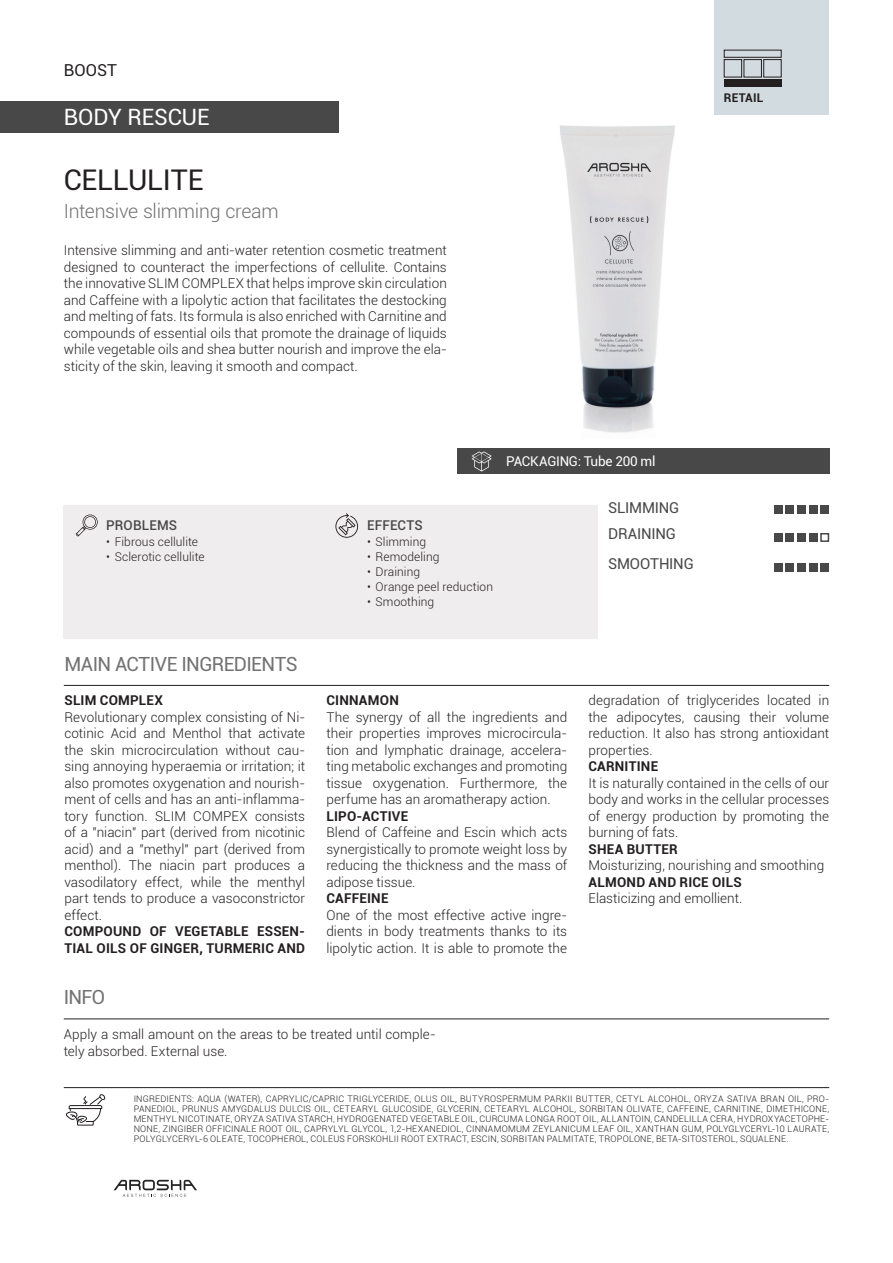
<style>
.page{position:relative;width:893px;height:1263px;background:#fff}
.page>*{position:absolute;margin:0;border:0;box-sizing:border-box;transform-origin:0 0}
.Prodotto{font:28.5px "Roboto";letter-spacing:-.005em;color:#231f20}
.Categoria_Prodotto{font:22.5px "Roboto";letter-spacing:-.005em;color:#fff}
.Titoli_Secondari{font:19.5px "Roboto";letter-spacing:-.03em;color:#737172}
.Sottotitolo_Prodotto{font:300 19.5px "Roboto";letter-spacing:-.015em;color:#737172}
.t1{font:16.5px "Roboto";letter-spacing:.005em;color:#231f20}
.t2{font:15px "Roboto";letter-spacing:-.015em;color:#494848}
.Testo_Secondario{font:300 13.5px/16.5px "Roboto";letter-spacing:.005em;color:#231f20;text-align:justify}
.Testo_Prodotto{font:300 13.5px/16.5px "Roboto";letter-spacing:.005em;color:#231f20;text-align:justify}
.Testo_Secondario-2{font:700 13.5px/16.5px "Roboto";letter-spacing:.015em;color:#231f20}
.Packaging{font:13.5px "Roboto";letter-spacing:-.015em;color:#fff}
.t3{font:500 13.5px "Roboto";letter-spacing:.015em;color:#494848}
.t4{font:300 12px "Roboto";letter-spacing:.01em;color:#231f20}
.t5{font:700 12px "Roboto";letter-spacing:.02em;color:#231f20}
.Ingredienti{font:300 9px/9.9px "Roboto";letter-spacing:.025em;color:#231f20;text-align:justify}
</style>
<div class="page">
<div style="left:714px;top:0;width:115px;height:115px;background:#d2dbe0"></div>
<div style="left:724px;top:59px;width:18px;height:18px;border:1px solid #231f20"></div>
<div style="left:744px;top:59px;width:18px;height:18px;border:1px solid #231f20"></div>
<div style="left:763px;top:59px;width:18px;height:18px;border:1px solid #231f20"></div>
<div style="left:724px;top:79px;width:57px;height:8px;background:#231f20"></div>
<div style="left:724px;top:50px;width:57px;height:8px;border:1px solid #231f20"></div>
<img style="left:560px;top:125px;width:115px;height:308px">
<div style="left:0;top:101px;width:338px;height:32px;background:#494848"></div>
<div style="left:457px;top:449px;width:372px;height:25px;background:#494848"></div>
<div style="left:64px;top:505px;width:534px;height:134px;background:#f0edee"></div>
<div style="left:774px;top:505px;width:9px;height:9px;background:#494848"></div>
<div style="left:797px;top:505px;width:9px;height:9px;background:#494848"></div>
<div style="left:785px;top:505px;width:9px;height:9px;background:#494848"></div>
<div style="left:809px;top:505px;width:8px;height:9px;background:#494848"></div>
<div style="left:820px;top:505px;width:9px;height:9px;background:#494848"></div>
<div style="left:774px;top:533px;width:9px;height:9px;background:#494848"></div>
<div style="left:797px;top:533px;width:9px;height:9px;background:#494848"></div>
<div style="left:785px;top:533px;width:9px;height:9px;background:#494848"></div>
<div style="left:809px;top:533px;width:8px;height:9px;background:#494848"></div>
<div style="left:820px;top:533px;width:9px;height:9px;border:2px solid #494848"></div>
<div style="left:774px;top:563px;width:9px;height:9px;background:#494848"></div>
<div style="left:797px;top:563px;width:9px;height:9px;background:#494848"></div>
<div style="left:785px;top:563px;width:9px;height:9px;background:#494848"></div>
<div style="left:809px;top:563px;width:8px;height:9px;background:#494848"></div>
<div style="left:820px;top:563px;width:9px;height:9px;background:#494848"></div>
<svg style="left:471px;top:451px;width:21px;height:20px"></svg>
<hr style="left:64px;top:685px;width:765px;height:1px;background:#231f20">
<hr style="left:64px;top:1019px;width:765px;height:1px;background:#231f20">
<hr style="left:64px;top:1087px;width:765px;height:1px;background:#231f20">
<svg style="left:66px;top:1094px;width:39px;height:31px"></svg>
<svg style="left:76px;top:514px;width:22px;height:22px"></svg>
<svg style="left:335px;top:513px;width:23px;height:25px"></svg>
<hr style="left:892px;top:101px;width:1px;height:32px;background:#494848">
<svg style="left:114px;top:1180px;width:83px;height:17px"></svg>
<p class="t1" style="left:64px;top:58px;width:55px">BOOST</p>
<p class="Categoria_Prodotto" style="left:64px;top:102px;width:147px">BODY RESCUE</p>
<p class="Prodotto" style="left:64px;top:160px;width:141px">CELLULITE</p>
<p class="Sottotitolo_Prodotto" style="left:64px;top:198px;width:216px">Intensive slimming cream</p>
<p class="Testo_Prodotto" style="left:64px;top:242px;width:385px">Intensive slimming and anti-water retention cosmetic treatment designed to counteract the imperfections of cellulite. Contains the innovative SLIM COMPLEX that helps improve skin circulation and Caffeine with a lipolytic action that facilitates the destocking and melting of fats. Its formula is also enriched with Carnitine and compounds of essential oils that promote the drainage of liquids while vegetable oils and shea butter nourish and improve the ela&shy;sticity of the skin, leaving it smooth and compact.</p>
<p class="t5" style="left:724px;top:89px;width:41px">RETAIL</p>
<p class="t3" style="left:106px;top:516px;width:73px">PROBLEMS</p>
<p class="t3" style="left:367px;top:516px;width:57px">EFFECTS</p>
<p class="t4" style="left:106px;top:534px;width:93px">• Fibrous cellulite</p>
<p class="t4" style="left:106px;top:549px;width:100px">• Sclerotic cellulite</p>
<p class="t4" style="left:367px;top:534px;width:61px">• Slimming</p>
<p class="t4" style="left:367px;top:549px;width:74px">• Remodeling</p>
<p class="t4" style="left:367px;top:564px;width:55px">• Draining</p>
<p class="t4" style="left:367px;top:579px;width:127px">• Orange peel reduction</p>
<p class="t4" style="left:367px;top:594px;width:69px">• Smoothing</p>
<p class="Packaging" style="left:506px;top:452px;width:151px">PACKAGING: Tube 200 ml</p>
<p class="t2" style="left:608px;top:497px;width:73px">SLIMMING</p>
<p class="t2" style="left:608px;top:523px;width:69px">DRAINING</p>
<p class="t2" style="left:608px;top:553px;width:87px">SMOOTHING</p>
<p class="Titoli_Secondari" style="left:64px;top:650px;width:235px">MAIN ACTIVE INGREDIENTS</p>
<p class="Testo_Secondario-2" style="left:64px;top:691px;width:100px">SLIM COMPLEX</p>
<p class="Testo_Secondario" style="left:64px;top:708px;width:242px">Revolutionary complex consisting of Ni&shy;cotinic Acid and Menthol that activate the skin microcirculation without cau&shy;sing annoying hyperaemia or irritation; it also promotes oxygenation and nourish&shy;ment of cells and has an anti-inflamma&shy;tory function. SLIM COMPEX consists of a "niacin" part (derived from nicotinic acid) and a "methyl" part (derived from menthol). The niacin part produces a vasodilatory effect, while the menthyl part tends to produce a vasoconstrictor effect.</p>
<p class="Testo_Secondario-2" style="left:64px;top:922px;width:242px">COMPOUND OF VEGETABLE ESSEN-<br>TIAL OILS OF GINGER, TURMERIC AND</p>
<p class="Titoli_Secondari" style="left:64px;top:983px;width:43px">INFO</p>
<p class="Testo_Secondario-2" style="left:326px;top:691px;width:74px">CINNAMON</p>
<p class="Testo_Secondario" style="left:326px;top:708px;width:242px">The synergy of all the ingredients and their properties improves microcircula&shy;tion and lymphatic drainage, accelera&shy;ting metabolic exchanges and promoting tissue oxygenation. Furthermore, the perfume has an aromatherapy action.</p>
<p class="Testo_Secondario-2" style="left:326px;top:807px;width:83px">LIPO-ACTIVE</p>
<p class="Testo_Secondario" style="left:326px;top:823px;width:242px">Blend of Caffeine and Escin which acts synergistically to promote weight loss by reducing the thickness and the mass of adipose tissue.</p>
<p class="Testo_Secondario-2" style="left:326px;top:889px;width:64px">CAFFEINE</p>
<p class="Testo_Secondario" style="left:326px;top:906px;width:242px">One of the most effective active ingre&shy;dients in body treatments thanks to its lipolytic action. It is able to promote the</p>
<p class="Testo_Secondario" style="left:64px;top:1026px;width:374px">Apply a small amount on the areas to be treated until comple&shy;tely absorbed. External use.</p>
<p class="Testo_Secondario" style="left:588px;top:691px;width:242px">degradation of triglycerides located in the adipocytes, causing their volume reduction. It also has strong antioxidant properties.</p>
<p class="Testo_Secondario-2" style="left:588px;top:757px;width:71px">CARNITINE</p>
<p class="Testo_Secondario" style="left:588px;top:774px;width:242px">It is naturally contained in the cells of our body and works in the cellular processes of energy production by promoting the burning of fats.</p>
<p class="Testo_Secondario-2" style="left:588px;top:840px;width:91px">SHEA BUTTER</p>
<p class="Testo_Secondario" style="left:588px;top:856px;width:237px">Moisturizing, nourishing and smoothing</p>
<p class="Testo_Secondario-2" style="left:588px;top:873px;width:155px">ALMOND AND RICE OILS</p>
<p class="Testo_Secondario" style="left:588px;top:889px;width:156px">Elasticizing and emollient.</p>
<p class="Ingredienti" style="left:134px;top:1094px;width:697px">INGREDIENTS: AQUA (WATER), CAPRYLIC/CAPRIC TRIGLYCERIDE, OLUS OIL, BUTYROSPERMUM PARKII BUTTER, CETYL ALCOHOL, ORYZA SATIVA BRAN OIL, PRO-PANEDIOL, PRUNUS AMYGDALUS DULCIS OIL, CETEARYL GLUCOSIDE, GLYCERIN, CETEARYL ALCOHOL, SORBITAN OLIVATE, CAFFEINE, CARNITINE, DIMETHICONE, MENTHYL NICOTINATE, ORYZA SATIVA STARCH, HYDROGENATED VEGETABLE OIL, CURCUMA LONGA ROOT OIL, ALLANTOIN, CANDELILLA CERA, HYDROXYACETOPHE-NONE, ZINGIBER OFFICINALE ROOT OIL, CAPRYLYL GLYCOL, 1,2-HEXANEDIOL, CINNAMOMUM ZEYLANICUM LEAF OIL, XANTHAN GUM, POLYGLYCERYL-10 LAURATE, POLYGLYCERYL-6 OLEATE, TOCOPHEROL, COLEUS FORSKOHLII ROOT EXTRACT, ESCIN, SORBITAN PALMITATE, TROPOLONE, BETA-SITOSTEROL, SQUALENE.</p>
</div>
